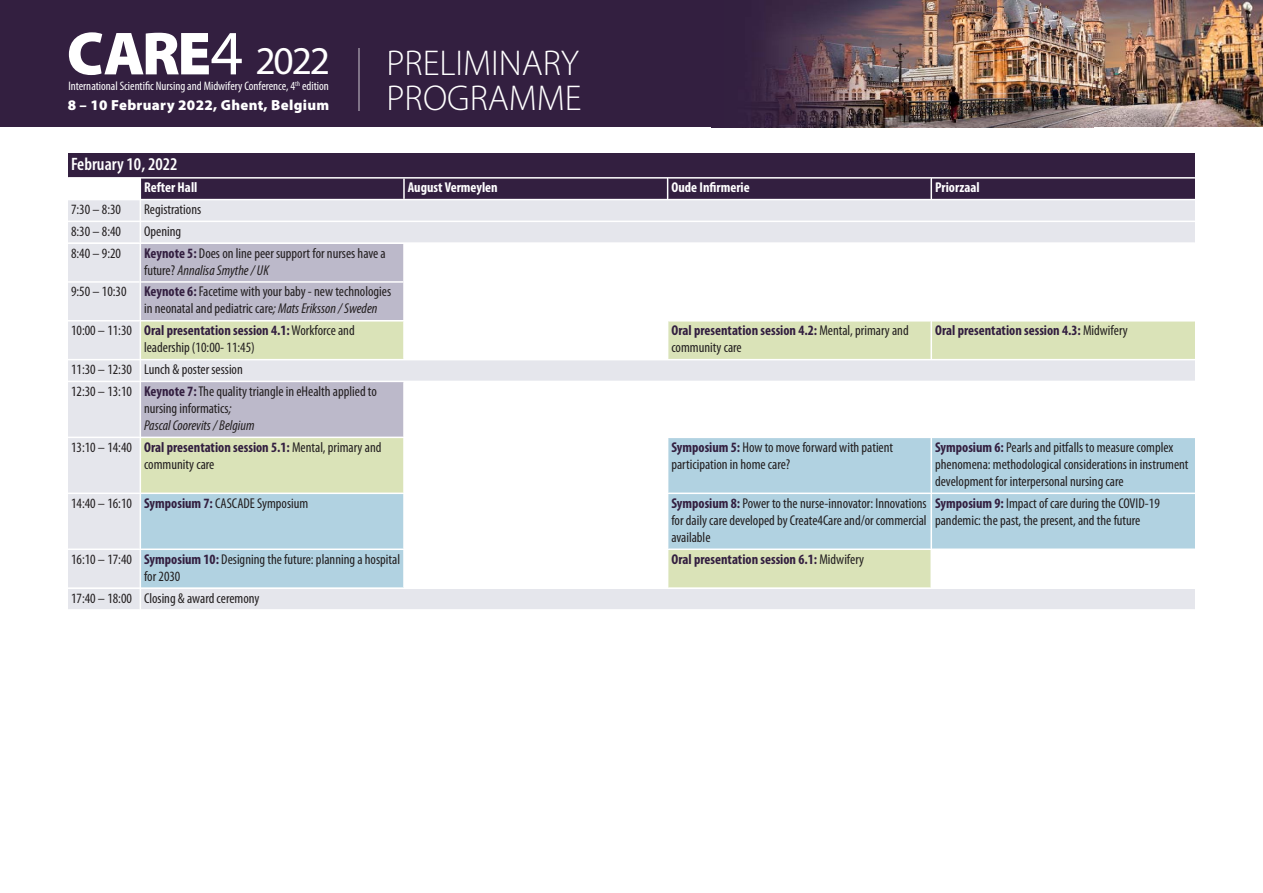
<style>
.page{position:relative;width:1263px;height:893px;background:#fff}
.page>*{position:absolute;margin:0;border:0;box-sizing:border-box;transform-origin:0 0}
.t1{font:900 61.35px "Myriad Pro";color:#fff}
.t2{font:300 36px "Myriad Pro";color:#fff}
.t3{font:600 condensed 18px "Myriad Pro";color:#fff}
.t4{font:900 14.7px "Myriad Pro";letter-spacing:.02em;color:#fff}
.t5{font:condensed 14.25px/17.1px "Myriad Pro";color:#231f20}
.t6{font:700 condensed 14.25px "Myriad Pro";color:#331f40}
.t7{font:700 condensed 14.25px "Myriad Pro";color:#fff}
.t8{font:italic condensed 14.25px/17.1px "Myriad Pro";color:#231f20}
.t9{font:condensed 12.3px "Myriad Pro";color:#fff}
.t10{font:condensed 7.2px "Myriad Pro";color:#fff}
.s1{font-weight:400;font-size:63.45px}
.s2{font-weight:400;font-size:39.45px}
.s3{font-weight:700;color:#331f40}
.s4{font-style:italic}
.s5{font-weight:400;color:#231f20}
.s6{font-style:normal}
</style>
<div class="page">
<div style="left:0;top:0;width:1263px;height:127px;background:#331f40"></div>
<img style="left:358px;top:0;width:905px;height:128px">
<img style="left:358px;top:48px;width:1px;height:62px">
<img style="left:511px;top:86px;width:69px;height:24px">
<img style="left:425px;top:85px;width:83px;height:25px">
<img style="left:389px;top:86px;width:33px;height:24px">
<img style="left:389px;top:51px;width:190px;height:24px">
<svg style="left:711px;top:127px;width:14px;height:1px"></svg>
<img style="left:1093px;top:0;width:54px;height:127px">
<div style="left:68px;top:153px;width:1127px;height:24px;background:#331f40"></div>
<div style="left:141px;top:179px;width:262px;height:20px;background:#331f40"></div>
<div style="left:405px;top:179px;width:262px;height:20px;background:#331f40"></div>
<div style="left:668px;top:179px;width:262px;height:20px;background:#331f40"></div>
<div style="left:932px;top:179px;width:263px;height:20px;background:#331f40"></div>
<div style="left:68px;top:200px;width:72px;height:21px;background:#e5e6ec"></div>
<div style="left:141px;top:200px;width:1054px;height:21px;background:#e5e6ec"></div>
<div style="left:68px;top:222px;width:72px;height:20px;background:#e5e6ec"></div>
<div style="left:141px;top:222px;width:1054px;height:20px;background:#e5e6ec"></div>
<div style="left:68px;top:244px;width:72px;height:37px;background:#e5e6ec"></div>
<div style="left:141px;top:244px;width:262px;height:37px;background:#bcb9ca"></div>
<div style="left:68px;top:283px;width:72px;height:37px;background:#e5e6ec"></div>
<div style="left:141px;top:283px;width:262px;height:37px;background:#bcb9ca"></div>
<div style="left:68px;top:322px;width:72px;height:37px;background:#e5e6ec"></div>
<div style="left:141px;top:322px;width:262px;height:37px;background:#dae3b8"></div>
<div style="left:668px;top:322px;width:262px;height:37px;background:#dae3b8"></div>
<div style="left:932px;top:322px;width:263px;height:37px;background:#dae3b8"></div>
<div style="left:68px;top:360px;width:72px;height:21px;background:#e5e6ec"></div>
<div style="left:141px;top:360px;width:1054px;height:21px;background:#e5e6ec"></div>
<div style="left:68px;top:382px;width:72px;height:55px;background:#e5e6ec"></div>
<div style="left:141px;top:382px;width:262px;height:55px;background:#bcb9ca"></div>
<div style="left:68px;top:438px;width:72px;height:55px;background:#e5e6ec"></div>
<div style="left:141px;top:438px;width:262px;height:55px;background:#dae3b8"></div>
<div style="left:668px;top:438px;width:262px;height:55px;background:#b1d2e1"></div>
<div style="left:932px;top:438px;width:263px;height:55px;background:#b1d2e1"></div>
<div style="left:68px;top:494px;width:72px;height:54px;background:#e5e6ec"></div>
<div style="left:141px;top:494px;width:262px;height:54px;background:#b1d2e1"></div>
<div style="left:668px;top:494px;width:262px;height:54px;background:#b1d2e1"></div>
<div style="left:932px;top:494px;width:263px;height:54px;background:#b1d2e1"></div>
<div style="left:68px;top:550px;width:72px;height:37px;background:#e5e6ec"></div>
<div style="left:141px;top:550px;width:262px;height:37px;background:#b1d2e1"></div>
<div style="left:668px;top:550px;width:262px;height:37px;background:#dae3b8"></div>
<div style="left:68px;top:589px;width:72px;height:20px;background:#e5e6ec"></div>
<div style="left:141px;top:589px;width:1054px;height:20px;background:#e5e6ec"></div>
<h1 class="t1" style="left:67px;top:17px;width:265px">CARE<span class="s1">4</span> <span class="s2">2022</span></h1>
<p class="t4" style="left:68px;top:96px;width:263px">8 – 10 February 2022, Ghent, Belgium</p>
<p class="t10" style="left:295px;top:80px;width:6px">th</p>
<p class="t9" style="left:68px;top:81px;width:228px">International Scientific Nursing and Midwifery Conference, 4</p>
<p class="t9" style="left:302px;top:81px;width:28px">edition</p>
<h2 class="t2" style="left:386px;top:41px;width:194px">PRELIMINARY</h2>
<h2 class="t2" style="left:386px;top:76px;width:196px">PROGRAMME</h2>
<p class="t3" style="left:71px;top:153px;width:108px">February 10, 2022</p>
<p class="t7" style="left:144px;top:182px;width:55px">Refter Hall</p>
<p class="t7" style="left:408px;top:182px;width:92px">August Vermeylen</p>
<p class="t7" style="left:671px;top:182px;width:80px">Oude Infirmerie</p>
<p class="t7" style="left:935px;top:182px;width:46px">Priorzaal</p>
<p class="t5" style="left:71px;top:202px;width:52px">7:30 – 8:30</p>
<p class="t5" style="left:144px;top:202px;width:59px">Registrations</p>
<p class="t5" style="left:71px;top:224px;width:52px">8:30 – 8:40</p>
<p class="t5" style="left:144px;top:224px;width:39px">Opening</p>
<p class="t5" style="left:71px;top:245px;width:52px">8:40 – 9:20</p>
<p class="t5" style="left:144px;top:245px;width:243px"><span class="s3">Keynote 5:</span> Does on line peer support for nurses have a future? <span class="s4">Annalisa Smythe / UK</span></p>
<p class="t5" style="left:144px;top:284px;width:249px;text-indent:-73px">9:50 – 10:30 <span class="s3">Keynote 6:</span> Facetime with your baby - new technologies in neonatal and pediatric care<span class="s4">; Mats Eriksson / Sweden</span></p>
<p class="t5" style="left:144px;top:323px;width:212px;text-indent:-73px">10:00 – 11:30 <span class="s3">Oral presentation session 4.1:</span> Workforce and leadership (10:00- 11:45)</p>
<p class="t5" style="left:671px;top:323px;width:239px"><span class="s3">Oral presentation session 4.2:</span> Mental, primary and community care</p>
<p class="t6" style="left:935px;top:325px;width:194px">Oral presentation session 4.3: <span class="s5">Midwifery</span></p>
<p class="t5" style="left:71px;top:360px;width:307px;line-height:21.8px">11:30 – 12:30 Lunch &amp; poster session<br>12:30 – 13:10 <span class="s3">Keynote 7:</span> The quality triangle in eHealth applied to</p>
<p class="t8" style="left:144px;top:401px;width:112px"><span class="s6">nursing informatics</span>;<br>Pascal Coorevits / Belgium</p>
<p class="t5" style="left:144px;top:440px;width:239px;text-indent:-73px">13:10 – 14:40 <span class="s3">Oral presentation session 5.1:</span> Mental, primary and community care</p>
<p class="t5" style="left:671px;top:440px;width:223px"><span class="s3">Symposium 5:</span> How to move forward with patient participation in home care?</p>
<p class="t5" style="left:935px;top:440px;width:255px"><span class="s3">Symposium 6:</span> Pearls and pitfalls to measure complex phenomena: methodological considerations in instrument development for interpersonal nursing care</p>
<p class="t5" style="left:71px;top:496px;width:239px">14:40 – 16:10 <span class="s3">Symposium 7:</span> CASCADE Symposium</p>
<p class="t5" style="left:671px;top:496px;width:257px;text-align:justify"><span class="s3">Symposium 8:</span> Power to the nurse-innovator: Innovations for daily care developed by Create4Care and/or commercial available</p>
<p class="t5" style="left:935px;top:496px;width:226px"><span class="s3">Symposium 9:</span> Impact of care during the COVID-19 pandemic: the past, the present, and the future</p>
<p class="t5" style="left:144px;top:552px;width:257px;text-indent:-73px">16:10 – 17:40 <span class="s3">Symposium 10:</span> Designing the future: planning a hospital for 2030</p>
<p class="t6" style="left:671px;top:554px;width:194px">Oral presentation session 6.1: <span class="s5">Midwifery</span></p>
<p class="t5" style="left:71px;top:590px;width:190px">17:40 – 18:00 Closing &amp; award ceremony</p>
</div>
